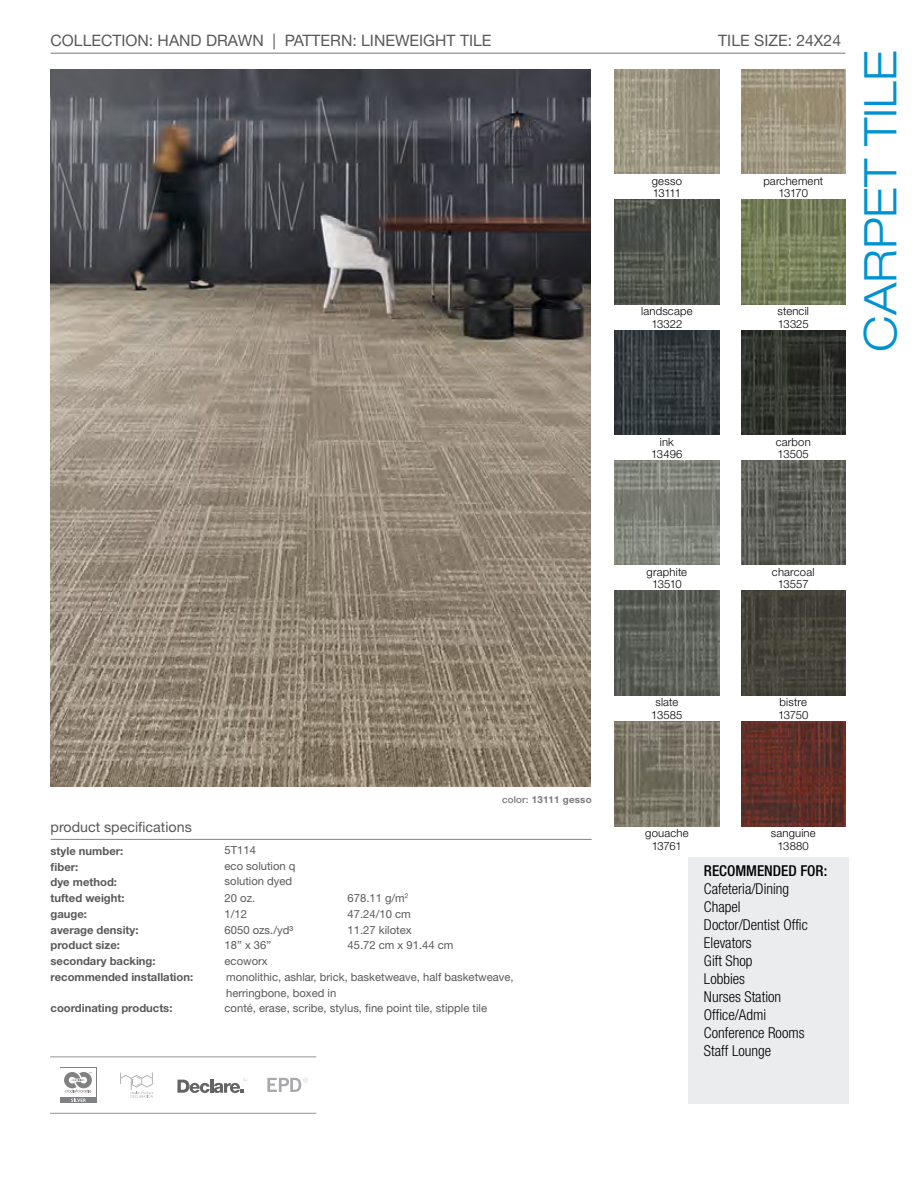
<style>
.page{position:relative;width:918px;height:1188px;background:#fff}
.page>*{position:absolute;margin:0;border:0;box-sizing:border-box;transform-origin:0 0}
.t1{font:300 expanded 45px "Helvetica Neue LT Std";color:#0093d0}
.t2{font:15.75px "Helvetica Neue LT";color:#58595b}
.t3{font:300 condensed 15px/18px "Helvetica Neue LT Std";color:#000}
.t4{font:14.25px "Helvetica Neue LT";color:#58595b}
.t5{font:11.25px/15.8px "Helvetica Neue LT";color:#58595b}
.t6{font:700 11.25px/15.8px "Helvetica Neue LT";color:#58595b}
.t7{font:300 11.25px/12.3px "Helvetica Neue LT";letter-spacing:.015em;color:#000;text-align:center}
.t8{font:300 11.25px/12.3px "Helvetica Neue LT";letter-spacing:-.005em;color:#000}
.t9{font:700 9.75px "Helvetica Neue LT";letter-spacing:.02em;color:#77787b}
.s1{font-weight:500}
</style>
<div class="page">
<div style="left:60px;top:1098px;width:36px;height:5px;background:#808184"></div>
<div style="left:60px;top:1067px;width:36px;height:30px;background:#808184"></div>
<div style="left:60px;top:1068px;width:36px;height:29px;background:#fff"></div>
<svg style="left:71px;top:1099px;width:15px;height:3px"></svg>
<svg style="left:64px;top:1072px;width:28px;height:20px"></svg>
<svg style="left:267px;top:1078px;width:41px;height:14px"></svg>
<svg style="left:120px;top:1073px;width:35px;height:25px"></svg>
<svg style="left:177px;top:1078px;width:70px;height:15px"></svg>
<hr style="left:50px;top:1056px;width:266px;height:1px;background:#58595b">
<hr style="left:50px;top:1113px;width:266px;height:1px;background:#58595b">
<img style="left:615px;top:330px;width:104px;height:105px">
<img style="left:741px;top:330px;width:104px;height:105px">
<hr style="left:51px;top:839px;width:541px;height:1px;background:#808285">
<img style="left:615px;top:200px;width:104px;height:104px">
<img style="left:741px;top:460px;width:104px;height:105px">
<img style="left:741px;top:200px;width:104px;height:104px">
<img style="left:615px;top:460px;width:104px;height:105px">
<img style="left:741px;top:591px;width:104px;height:104px">
<img style="left:741px;top:722px;width:104px;height:104px">
<img style="left:615px;top:722px;width:104px;height:104px">
<img style="left:615px;top:591px;width:104px;height:104px">
<img style="left:741px;top:69px;width:104px;height:105px">
<img style="left:615px;top:69px;width:104px;height:105px">
<img style="left:50px;top:69px;width:540px;height:718px">
<hr style="left:51px;top:53px;width:794px;height:1px;background:#77787b">
<div style="left:688px;top:857px;width:161px;height:247px;background:#ebeced"></div>
<p class="t2" style="left:51px;top:31px;width:442px">COLLECTION: HAND DRAWN | PATTERN: LINEWEIGHT TILE</p>
<p class="t2" style="left:718px;top:31px;width:124px">TILE SIZE: 24X24</p>
<p class="t8" style="left:652px;top:175px;width:32px">gesso<br>13111</p>
<p class="t7" style="left:641px;top:305px;width:53px">landscape<br>13322</p>
<p class="t7" style="left:763px;top:175px;width:61px">parchement<br>13170</p>
<p class="t7" style="left:778px;top:305px;width:33px;text-align:left">stencil<br>13325</p>
<p class="t1" style="left:853px;top:352px;width:303px;rotate:-90deg">CARPET TILE</p>
<p class="t7" style="left:651px;top:435px;width:33px">ink<br>13496</p>
<p class="t7" style="left:776px;top:435px;width:37px;text-align:left">carbon<br>13505</p>
<p class="t4" style="left:51px;top:819px;width:143px">product specifications</p>
<p class="t6" style="left:51px;top:843px;width:75px">style number: fiber:<br>dye method: tufted weight:</p>
<p class="t5" style="left:225px;top:842px;width:73px">5T114<br>eco solution q solution dyed</p>
<p class="t5" style="left:225px;top:890px;width:32px">20 oz.</p>
<p class="t5" style="left:348px;top:890px;width:62px">678.11 g/m<sup>2</sup></p>
<p class="t9" style="left:502px;top:793px;width:91px"><span class="s1">color:</span> 13111 gesso</p>
<p class="t6" style="left:51px;top:906px;width:38px">gauge:</p>
<p class="t5" style="left:225px;top:906px;width:24px">1/12</p>
<p class="t5" style="left:348px;top:906px;width:65px">47.24/10 cm</p>
<p class="t6" style="left:51px;top:921px;width:89px">average density:</p>
<p class="t5" style="left:225px;top:921px;width:70px">6050 ozs./yd³</p>
<p class="t5" style="left:348px;top:921px;width:65px">11.27 kilotex</p>
<p class="t6" style="left:51px;top:937px;width:71px">product size:</p>
<p class="t5" style="left:225px;top:937px;width:48px">18” x 36”</p>
<p class="t5" style="left:348px;top:937px;width:107px">45.72 cm x 91.44 cm</p>
<p class="t6" style="left:51px;top:953px;width:106px">secondary backing:</p>
<p class="t5" style="left:225px;top:953px;width:45px">ecoworx</p>
<p class="t6" style="left:51px;top:969px;width:144px">recommended installation:</p>
<p class="t5" style="left:226px;top:969px;width:289px">monolithic, ashlar, brick, basketweave, half basketweave, herringbone, boxed in</p>
<p class="t6" style="left:51px;top:1000px;width:123px">coordinating products:</p>
<p class="t5" style="left:225px;top:1000px;width:264px">conté, erase, scribe, stylus, fine point tile, stipple tile</p>
<p class="t7" style="left:647px;top:566px;width:42px">graphite<br>13510</p>
<p class="t7" style="left:651px;top:696px;width:33px">slate<br>13585</p>
<p class="t7" style="left:772px;top:566px;width:44px">charcoal<br>13557</p>
<p class="t7" style="left:778px;top:696px;width:32px;text-align:left">bistre<br>13750</p>
<p class="t7" style="left:645px;top:827px;width:45px">gouache<br>13761</p>
<p class="t7" style="left:771px;top:827px;width:46px">sanguine<br>13880</p>
<p class="t3" style="left:704px;top:861px;width:125px"><span class="s1">RECOMMENDED FOR:<br></span>Cafeteria/Dining<br>Chapel<br>Doctor/Dentist Offic<br>Elevators<br>Gift Shop<br>Lobbies<br>Nurses Station<br>Office/Admi<br>Conference Rooms<br>Staff Lounge</p>
</div>
